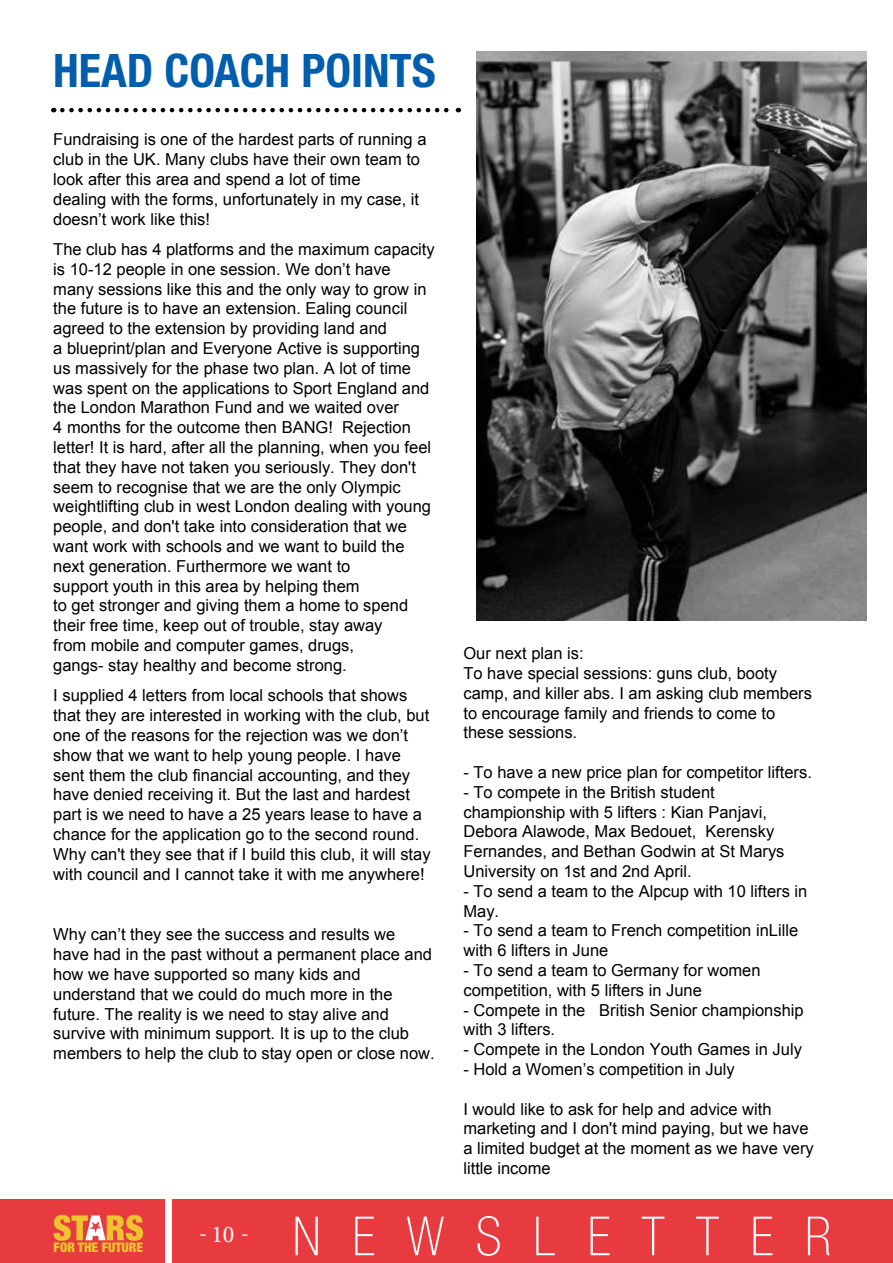
<style>
.page{position:relative;width:893px;height:1263px;background:#fff}
.page>*{position:absolute;margin:0;border:0;box-sizing:border-box;transform-origin:0 0}
.t1{font:100 condensed 54px "Helvetica Neue LT Std";letter-spacing:.58em;color:#fff}
.t2{font:700 condensed 46.2px "Helvetica Neue LT Std";color:#005ead}
.t3{font:300 condensed 24px "Helvetica Neue LT Std";color:#fff}
.t4{font:16.5px/19.8px "Arial";color:#000}
.t5{font:900 condensed 13.2px "Helvetica Neue LT Std";color:#edc330}
.s1{font-family:"Minion Pro";font-weight:400;font-stretch:normal}
</style>
<div class="page">
<svg style="left:62px;top:108px;width:397px;height:4px"></svg>
<hr style="left:892px;top:1199px;width:1px;height:64px;background:#e83b3f">
<div style="left:0;top:1199px;width:892px;height:64px;background:#e83b3f"></div>
<svg style="left:54px;top:1215px;width:89px;height:26px"></svg>
<div style="left:165px;top:1200px;width:6px;height:63px;background:#fff"></div>
<img style="left:476px;top:51px;width:390px;height:570px">
<h2 class="t2" style="left:53px;top:42px;width:384px">HEAD COACH POINTS</h2>
<p class="t4" style="left:53px;top:130px;width:375px">Fundraising is one of the hardest parts of running a club in the UK. Many clubs have their own team to look after this area and spend a lot of time<br>dealing with the forms, unfortunately in my case, it doesn’t work like this!</p>
<p class="t4" style="left:53px;top:239px;width:383px">The club has 4 platforms and the maximum capacity is 10-12 people in one session. We don’t have many sessions like this and the only way to grow in the future is to have an extension. Ealing council agreed to the extension by providing land and<br>a blueprint/plan and Everyone Active is supporting us massively for the phase two plan. A lot of time was spent on the applications to Sport England and the London Marathon Fund and we waited over<br>4 months for the outcome then BANG! Rejection letter! It is hard, after all the planning, when you feel that they have not taken you seriously. They don't seem to recognise that we are the only Olympic weightlifting club in west London dealing with young people, and don't take into consideration that we want work with schools and we want to build the next generation. Furthermore we want to<br>support youth in this area by helping them<br>to get stronger and giving them a home to spend their free time, keep out of trouble, stay away<br>from mobile and computer games, drugs,<br>gangs- stay healthy and become strong.</p>
<p class="t4" style="left:53px;top:686px;width:379px">I supplied 4 letters from local schools that shows that they are interested in working with the club, but one of the reasons for the rejection was we don’t show that we want to help young people. I have sent them the club financial accounting, and they have denied receiving it. But the last and hardest part is we need to have a 25 years lease to have a chance for the application go to the second round.<br>Why can't they see that if I build this club, it will stay with council and I cannot take it with me anywhere!</p>
<p class="t4" style="left:53px;top:925px;width:383px">Why can’t they see the success and results we have had in the past without a permanent place and how we have supported so many kids and understand that we could do much more in the future. The reality is we need to stay alive and survive with minimum support. It is up to the club members to help the club to stay open or close now.</p>
<p class="t4" style="left:463px;top:644px;width:350px">Our next plan is:<br>To have special sessions: guns club, booty camp, and killer abs. I am asking club members to encourage family and friends to come to these sessions.</p>
<p class="t4" style="left:463px;top:762px;width:350px">- To have a new price plan for competitor lifters.</p>
<p class="t4" style="left:463px;top:782px;width:323px">- To compete in the British student championship with 5 lifters : Kian Panjavi, Debora Alawode, Max Bedouet, Kerensky Fernandes, and Bethan Godwin at St Marys University on 1st and 2nd April.</p>
<p class="t4" style="left:463px;top:881px;width:345px">- To send a team to the Alpcup with 10 lifters in<br>May.</p>
<p class="t4" style="left:463px;top:921px;width:336px">- To send a team to French competition inLille with 6 lifters in June</p>
<p class="t4" style="left:463px;top:960px;width:299px">- To send a team to Germany for women competition, with 5 lifters in June</p>
<p class="t4" style="left:463px;top:1000px;width:342px">- Compete in the British Senior championship with 3 lifters.</p>
<p class="t4" style="left:463px;top:1040px;width:340px">- Compete in the London Youth Games in July</p>
<p class="t4" style="left:463px;top:1059px;width:273px">- Hold a Women’s competition in July</p>
<p class="t4" style="left:463px;top:1099px;width:352px">I would like to ask for help and advice with marketing and I don't mind paying, but we have a limited budget at the moment as we have very little income</p>
<p class="t5" style="left:54px;top:1239px;width:91px">FOR THE FUTURE</p>
<h3 class="t3" style="left:199px;top:1219px;width:51px">-<span class="s1">10</span> -</h3>
<h1 class="t1" style="left:293px;top:1206px;width:540px">NEWSLETTER</h1>
</div>
